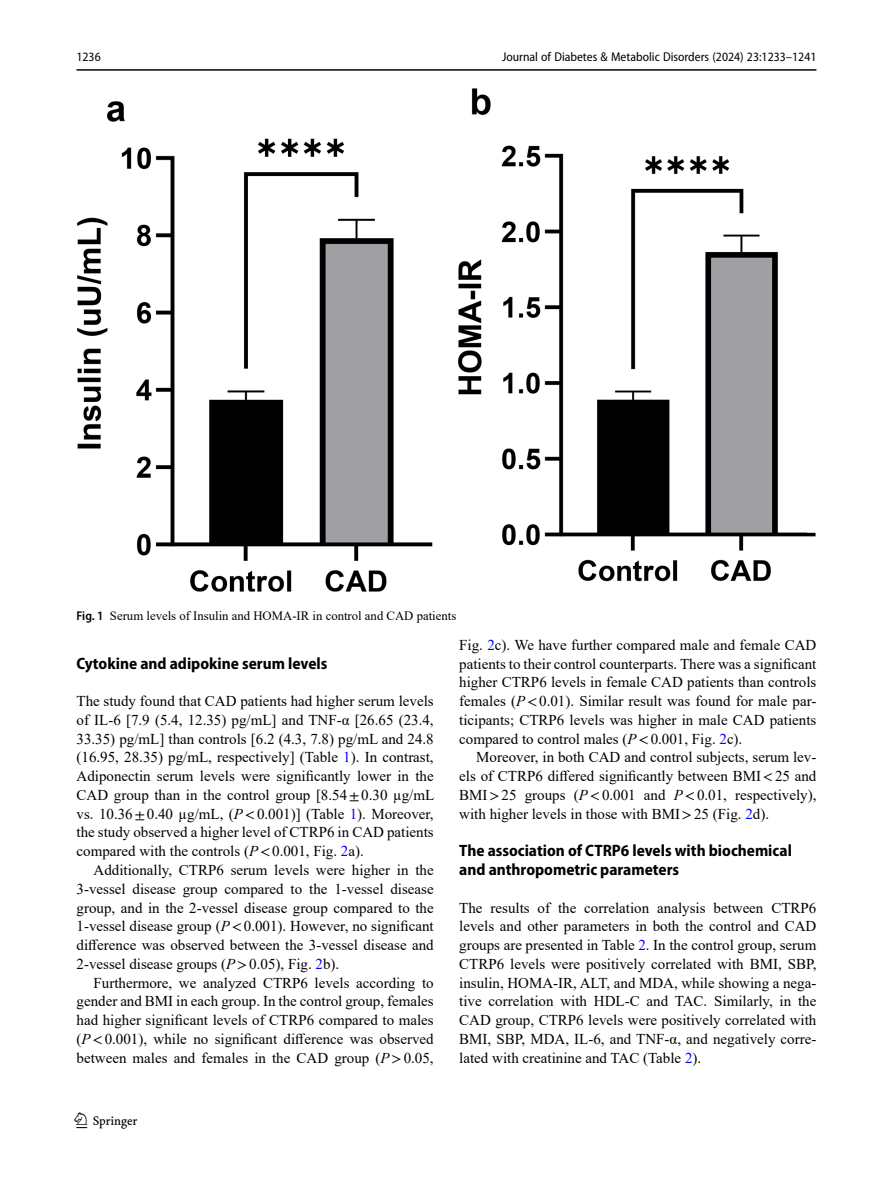
<style>
.page{position:relative;width:893px;height:1187px;background:#fff}
.page>*{position:absolute;margin:0;border:0;box-sizing:border-box;transform-origin:0 0}
.t1{font:22.5px "Springnew";color:#000}
.Head_2{font:700 semi-condensed 16.5px/18.8px "Myriad Pro";color:#000}
.Body_Text_Indent{font:15px/18.8px "Times New Roman";color:#000;text-align:justify}
.Body_Text{font:15px/18.8px "Times New Roman";color:#000;text-align:justify}
.t2{font:semi-condensed 12.75px "Myriad Pro";color:#000}
.Figure_Caption{font:12.75px "Times New Roman";color:#000}
.s1{font-family:"Myriad Pro";font-weight:600;font-stretch:semi-condensed}
.s2{color:#00f}
.s3{font-family:"STIX"}
.s4{font-style:italic}
</style>
<div class="page">
<hr style="left:77px;top:69px;width:739px;height:2px;background:#000">
<img style="left:77px;top:88px;width:739px;height:504px">
<p class="t2" style="left:77px;top:49px;width:26px">1236</p>
<p class="t2" style="left:502px;top:49px;width:316px">Journal of Diabetes &amp; Metabolic Disorders (2024) 23:1233–1241</p>
<p class="Figure_Caption" style="left:77px;top:607px;width:381px"><span class="s1">Fig. 1</span> Serum levels of Insulin and HOMA-IR in control and CAD patients</p>
<p class="Head_2" style="left:77px;top:654px;width:252px">Cytokine and adipokine serum levels</p>
<p class="Body_Text" style="left:77px;top:691px;width:359px">The study found that CAD patients had higher serum levels of IL-6 [7.9 (5.4, 12.35) pg/mL] and TNF-α [26.65 (23.4, 33.35) pg/mL] than controls [6.2 (4.3, 7.8) pg/mL and 24.8 (16.95, 28.35) pg/mL, respectively] (Table <span class="s2">1</span>). In contrast, Adiponectin serum levels were significantly lower in the CAD group than in the control group [8.54<span class="s3">±</span>0.30 µg/mL vs. 10.36<span class="s3">±</span>0.40 µg/mL, (<span class="s4">P</span><span class="s3">&lt;</span>0.001)] (Table <span class="s2">1</span>). Moreover, the study observed a higher level of CTRP6 in CAD patients compared with the controls (<span class="s4">P</span><span class="s3">&lt;</span>0.001, Fig. <span class="s2">2</span>a).</p>
<p class="Body_Text_Indent" style="left:77px;top:860px;width:359px;text-indent:17px">Additionally, CTRP6 serum levels were higher in the 3-vessel disease group compared to the 1-vessel disease group, and in the 2-vessel disease group compared to the 1-vessel disease group (<span class="s4">P</span><span class="s3">&lt;</span>0.001). However, no significant difference was observed between the 3-vessel disease and 2-vessel disease groups (<span class="s4">P</span><span class="s3">&gt;</span>0.05), Fig. <span class="s2">2</span>b).</p>
<p class="Body_Text_Indent" style="left:77px;top:972px;width:359px;text-indent:17px">Furthermore, we analyzed CTRP6 levels according to gender and BMI in each group. In the control group, females had higher significant levels of CTRP6 compared to males (<span class="s4">P</span><span class="s3">&lt;</span>0.001), while no significant difference was observed between males and females in the CAD group (<span class="s4">P</span><span class="s3">&gt;</span>0.05,</p>
<h1 class="t1" style="left:77px;top:1107px;width:63px">1 3</h1>
<p class="Body_Text_Indent" style="left:459px;top:635px;width:359px">Fig. <span class="s2">2</span>c). We have further compared male and female CAD patients to their control counterparts. There was a significant higher CTRP6 levels in female CAD patients than controls females (<span class="s4">P</span><span class="s3">&lt;</span>0.01). Similar result was found for male par&shy;ticipants; CTRP6 levels was higher in male CAD patients compared to control males (<span class="s4">P</span><span class="s3">&lt;</span>0.001, Fig. <span class="s2">2</span>c).</p>
<p class="Body_Text_Indent" style="left:459px;top:747px;width:359px;text-indent:17px">Moreover, in both CAD and control subjects, serum lev&shy;els of CTRP6 differed significantly between BMI<span class="s3">&lt;</span>25 and BMI<span class="s3">&gt;</span>25 groups (<span class="s4">P</span><span class="s3">&lt;</span>0.001 and <span class="s4">P</span><span class="s3">&lt;</span>0.01, respectively), with higher levels in those with BMI<span class="s3">&gt;</span>25 (Fig. <span class="s2">2</span>d).</p>
<p class="Head_2" style="left:459px;top:841px;width:334px">The association of CTRP6 levels with biochemical and anthropometric parameters</p>
<p class="Body_Text" style="left:459px;top:897px;width:359px">The results of the correlation analysis between CTRP6 levels and other parameters in both the control and CAD groups are presented in Table <span class="s2">2</span>. In the control group, serum CTRP6 levels were positively correlated with BMI, SBP, insulin, HOMA-IR, ALT, and MDA, while showing a nega&shy;tive correlation with HDL-C and TAC. Similarly, in the CAD group, CTRP6 levels were positively correlated with BMI, SBP, MDA, IL-6, and TNF-α, and negatively corre&shy;lated with creatinine and TAC (Table <span class="s2">2</span>).</p>
</div>
